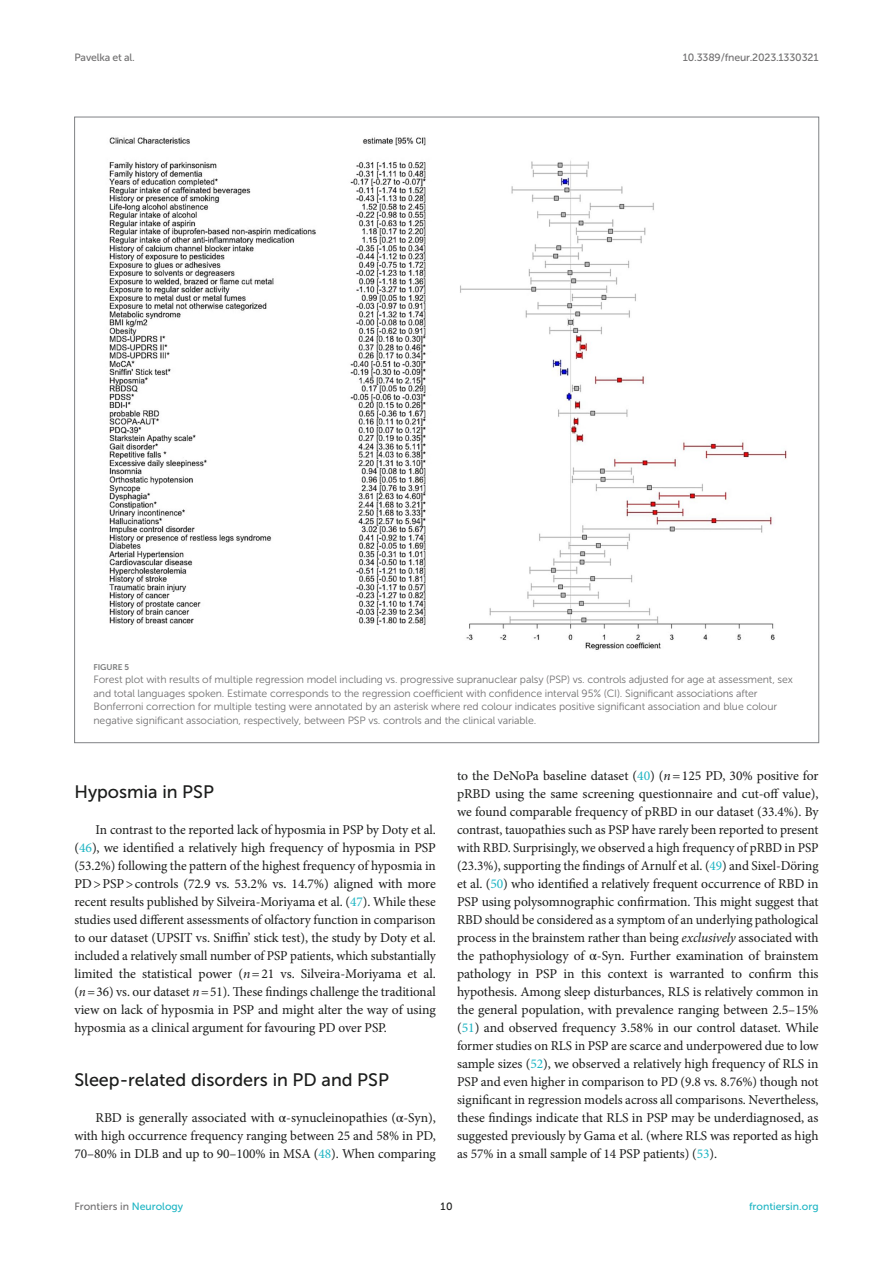
<style>
.page{position:relative;width:893px;height:1263px;background:#fff}
.page>*{position:absolute;margin:0;border:0;box-sizing:border-box;transform-origin:0 0}
.HEAD_2{font:18px "Museo Sans 500";color:#1b1c1b}
.TEXT_FLUSH{font:13.5px/18px "Minion Pro";letter-spacing:-.005em;color:#1b1c1b;text-align:justify}
.FIG_LEG{font:10.5px/13.5px "Museo Sans 300";letter-spacing:-.01em;color:#706f70}
.t1{font:10.5px "Museo Sans 500";letter-spacing:-.015em;color:#706f70}
.t2{font:10.5px "Museo Sans 500";color:#1db5c3}
.t3{font:10.5px "Museo Sans 500";color:#1b1c1b}
.FIG_HD{font:8.25px "Museo Sans 700";letter-spacing:-.01em;color:#7e7f7f}
.s1{color:#1db5c3}
.s2{font-style:italic}
.s3{font-family:"STIX General"}
</style>
<div class="page">
<img style="left:109px;top:137px;width:678px;height:513px">
<p class="t1" style="left:74px;top:51px;width:62px">Pavelka et al.</p>
<p class="t1" style="left:683px;top:51px;width:137px">10.3389/fneur.2023.1330321</p>
<p class="FIG_HD" style="left:94px;top:662px;width:37px">FIGURE 5</p>
<p class="FIG_LEG" style="left:94px;top:673px;width:701px">Forest plot with results of multiple regression model including vs. progressive supranuclear palsy (PSP) vs. controls adjusted for age at assessment, sex and total languages spoken. Estimate corresponds to the regression coefficient with confidence interval 95% (CI). Significant associations after Bonferroni correction for multiple testing were annotated by an asterisk where red colour indicates positive significant association and blue colour negative significant association, respectively, between PSP vs. controls and the clinical variable.</p>
<p class="HEAD_2" style="left:74px;top:782px;width:141px">Hyposmia in PSP</p>
<p class="TEXT_FLUSH" style="left:74px;top:821px;width:363px;text-indent:21px">In contrast to the reported lack of hyposmia in PSP by Doty et al. (<span class="s1">46</span>), we identified a relatively high frequency of hyposmia in PSP (53.2%) following the pattern of the highest frequency of hyposmia in PD&gt;PSP&gt;controls (72.9 vs. 53.2% vs. 14.7%) aligned with more recent results published by Silveira-Moriyama et al. (<span class="s1">47</span>). While these studies used different assessments of olfactory function in comparison to our dataset (UPSIT vs. Sniffin’ stick test), the study by Doty et al. included a relatively small number of PSP patients, which substantially limited the statistical power (<span class="s2">n</span>=21 vs. Silveira-Moriyama et al. (<span class="s2">n</span>=36) vs. our dataset <span class="s2">n</span>=51). These findings challenge the traditional view on lack of hyposmia in PSP and might alter the way of using hyposmia as a clinical argument for favouring PD over PSP.</p>
<p class="HEAD_2" style="left:74px;top:1070px;width:316px">Sleep-related disorders in PD and PSP</p>
<p class="TEXT_FLUSH" style="left:74px;top:1109px;width:363px;text-indent:21px">RBD is generally associated with <span class="s3">α</span>-synucleinopathies (<span class="s3">α</span>-Syn), with high occurrence frequency ranging between 25 and 58% in PD, 70–80% in DLB and up to 90–100% in MSA (<span class="s1">48</span>). When comparing</p>
<p class="TEXT_FLUSH" style="left:457px;top:767px;width:363px">to the DeNoPa baseline dataset (<span class="s1">40</span>) (<span class="s2">n</span>=125 PD, 30% positive for pRBD using the same screening questionnaire and cut-off value), we found comparable frequency of pRBD in our dataset (33.4%). By contrast, tauopathies such as PSP have rarely been reported to present with RBD. Surprisingly, we observed a high frequency of pRBD in PSP (23.3%), supporting the findings of Arnulf et al. (<span class="s1">49</span>) and Sixel-Döring et al. (<span class="s1">50</span>) who identified a relatively frequent occurrence of RBD in PSP using polysomnographic confirmation. This might suggest that RBD should be considered as a symptom of an underlying pathological process in the brainstem rather than being <span class="s2">exclusively</span> associated with the pathophysiology of <span class="s3">α</span>-Syn. Further examination of brainstem pathology in PSP in this context is warranted to confirm this hypothesis. Among sleep disturbances, RLS is relatively common in the general population, with prevalence ranging between 2.5–15% (<span class="s1">51</span>) and observed frequency 3.58% in our control dataset. While former studies on RLS in PSP are scarce and underpowered due to low sample sizes (<span class="s1">52</span>), we observed a relatively high frequency of RLS in PSP and even higher in comparison to PD (9.8 vs. 8.76%) though not significant in regression models across all comparisons. Nevertheless, these findings indicate that RLS in PSP may be underdiagnosed, as suggested previously by Gama et al. (where RLS was reported as high as 57% in a small sample of 14 PSP patients) (<span class="s1">53</span>).</p>
<p class="t1" style="left:74px;top:1200px;width:110px">Frontiers in <span class="s1">Neurology</span></p>
<p class="t3" style="left:440px;top:1200px;width:14px">10</p>
<p class="t2" style="left:749px;top:1200px;width:71px">frontiersin.org</p>
</div>
